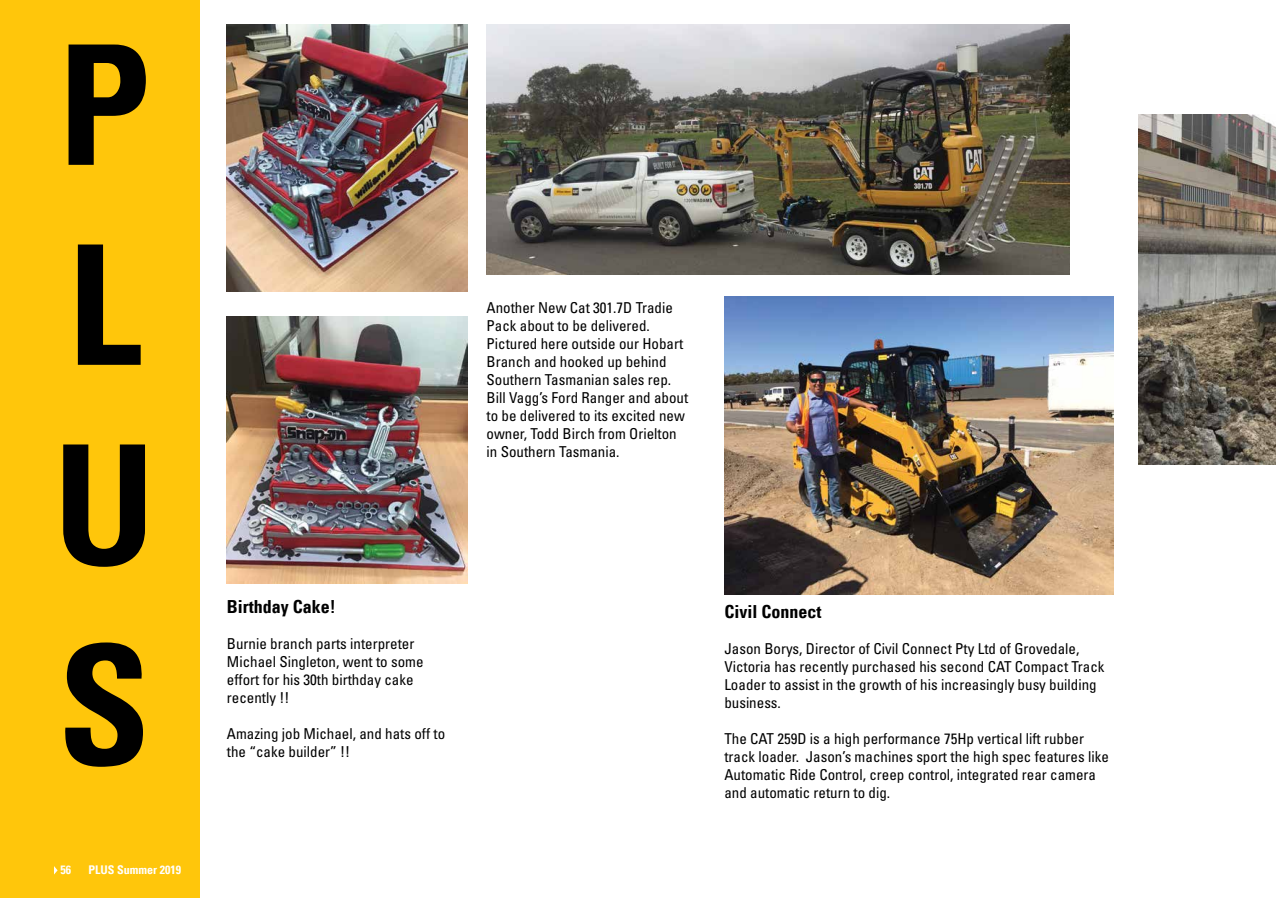
<style>
.page{position:relative;width:1276px;height:898px;background:#fff}
.page>*{position:absolute;margin:0;border:0;box-sizing:border-box;transform-origin:0 0}
.t1{font:700 condensed 166.5px/199.8px "Univers LT";color:#000;text-align:justify}
.t2{font:700 condensed 18px "Univers LT";color:#000}
.t3{font:condensed 15px/18px "Univers LT Std";color:#000}
.t4{font:700 condensed 12px "Univers LT";color:#fff}
</style>
<div class="page">
<div style="left:0;top:0;width:200px;height:897px;background:#ffc60b"></div>
<img style="left:724px;top:297px;width:389px;height:297px">
<img style="left:486px;top:25px;width:583px;height:249px">
<img style="left:227px;top:316px;width:241px;height:267px">
<img style="left:1138px;top:114px;width:138px;height:350px">
<img style="left:227px;top:25px;width:240px;height:267px">
<svg style="left:54px;top:866px;width:4px;height:8px"></svg>
<h1 class="t1" style="left:53px;top:5px;width:103px">P L U S</h1>
<p class="t4" style="left:60px;top:861px;width:12px">56</p>
<p class="t4" style="left:88px;top:861px;width:94px">PLUS Summer 2019</p>
<p class="t3" style="left:486px;top:298px;width:203px">Another New Cat 301.7D Tradie<br>Pack about to be delivered.<br>Pictured here outside our Hobart<br>Branch and hooked up behind<br>Southern Tasmanian sales rep.<br>Bill Vagg’s Ford Ranger and about to be delivered to its excited new owner, Todd Birch from Orielton in Southern Tasmania.</p>
<p class="t2" style="left:227px;top:595px;width:110px">Birthday Cake!</p>
<p class="t3" style="left:227px;top:634px;width:198px">Burnie branch parts interpreter<br>Michael Singleton, went to some effort for his 30th birthday cake recently !!</p>
<p class="t3" style="left:227px;top:724px;width:220px">Amazing job Michael, and hats off to the “cake builder” !!</p>
<p class="t2" style="left:724px;top:600px;width:99px">Civil Connect</p>
<p class="t3" style="left:724px;top:638px;width:382px">Jason Borys, Director of Civil Connect Pty Ltd of Grovedale, Victoria has recently purchased his second CAT Compact Track Loader to assist in the growth of his increasingly busy building business.</p>
<p class="t3" style="left:724px;top:728px;width:386px">The CAT 259D is a high performance 75Hp vertical lift rubber track loader. Jason’s machines sport the high spec features like Automatic Ride Control, creep control, integrated rear camera and automatic return to dig.</p>
</div>
